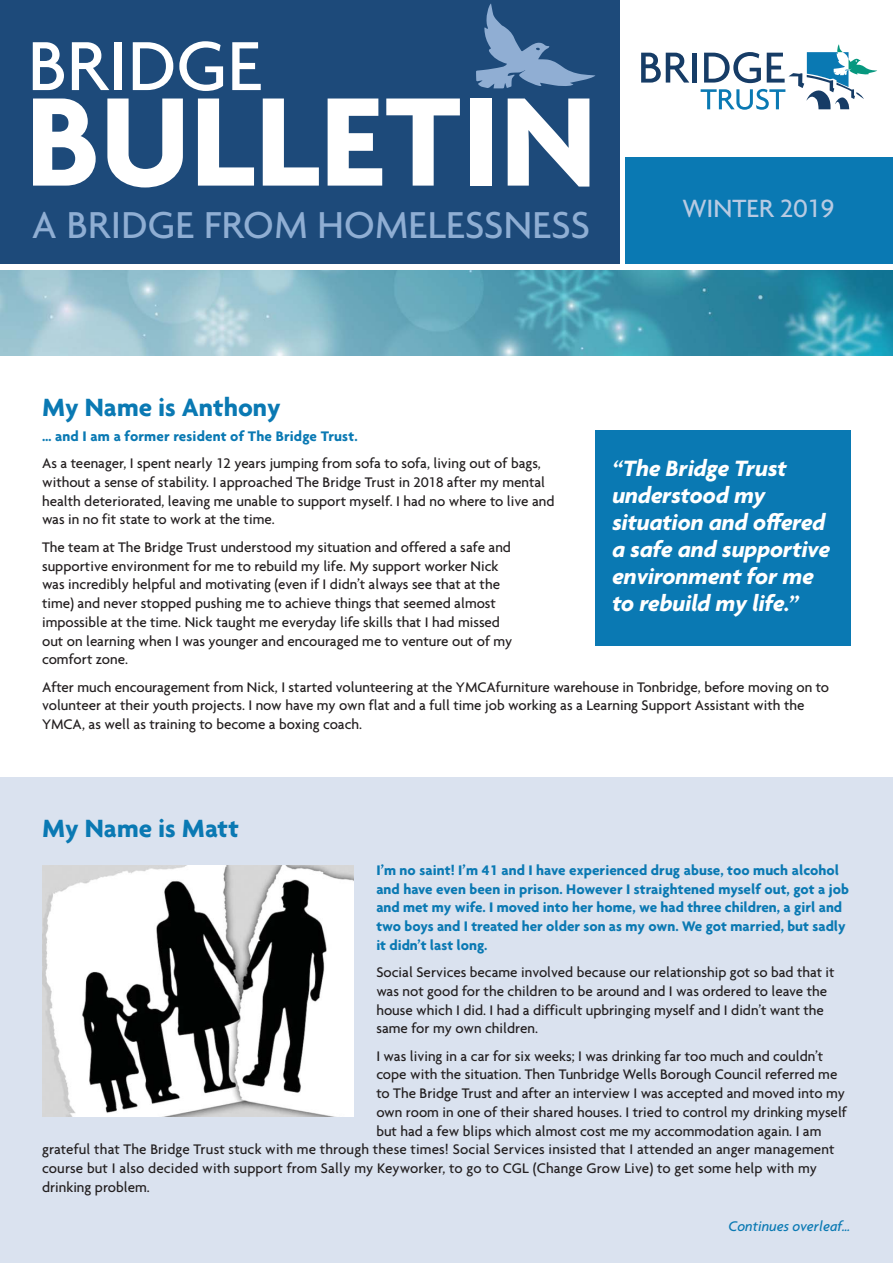
<style>
.page{position:relative;width:893px;height:1263px;background:#fff}
.page>*{position:absolute;margin:0;border:0;box-sizing:border-box;transform-origin:0 0}
.t1{font:700 136.5px "Agenda";color:#fff}
.t2{font:500 75px "Agenda";color:#fff}
.t3{font:500 40.5px "Agenda";letter-spacing:.005em;color:#8faed3}
.t4{font:700 27px "Agenda";color:#0a79b3}
.t5{font:500 27px "Agenda";color:#b8cae2}
.t6{font:italic 700 24px/27px "Agenda";color:#fff}
.t7{font:500 15px/18.8px "Agenda";color:#231f20}
.t8{font:700 15px/18.8px "Agenda";color:#0a79b3}
.t9{font:italic 500 15px "Agenda";color:#0a79b3}
</style>
<div class="page">
<div style="left:0;top:777px;width:893px;height:486px;background:#dae2ef"></div>
<img style="left:0;top:270px;width:893px;height:85px">
<div style="left:0;top:0;width:620px;height:264px;background:#1d4a7a"></div>
<svg style="left:476px;top:4px;width:119px;height:84px"></svg>
<div style="left:625px;top:157px;width:268px;height:107px;background:#0a79b3"></div>
<svg style="left:641px;top:53px;width:48px;height:30px"></svg>
<hr style="left:693px;top:53px;width:4px;height:30px;background:#163c66">
<svg style="left:701px;top:44px;width:176px;height:66px"></svg>
<div style="left:595px;top:430px;width:255px;height:216px;background:#0a79b3"></div>
<img style="left:42px;top:866px;width:312px;height:250px">
<h2 class="t2" style="left:28px;top:37px;width:236px">BRIDGE</h2>
<h1 class="t1" style="left:26px;top:89px;width:573px">BULLETIN</h1>
<h3 class="t3" style="left:32px;top:210px;width:560px">A BRIDGE FROM HOMELESSNESS</h3>
<h3 class="t5" style="left:682px;top:198px;width:153px">WINTER 2019</h3>
<h3 class="t4" style="left:42px;top:396px;width:240px">My Name is Anthony</h3>
<p class="t8" style="left:42px;top:428px;width:317px">… and I am a former resident of The Bridge Trust.</p>
<p class="t7" style="left:42px;top:455px;width:514px">As a teenager, I spent nearly 12 years jumping from sofa to sofa, living out of bags, without a sense of stability. I approached The Bridge Trust in 2018 after my mental health deteriorated, leaving me unable to support myself. I had no where to live and was in no fit state to work at the time.</p>
<p class="t7" style="left:42px;top:539px;width:472px">The team at The Bridge Trust understood my situation and offered a safe and supportive environment for me to rebuild my life. My support worker Nick was incredibly helpful and motivating (even if I didn’t always see that at the time) and never stopped pushing me to achieve things that seemed almost impossible at the time. Nick taught me everyday life skills that I had missed out on learning when I was younger and encouraged me to venture out of my comfort zone.</p>
<p class="t7" style="left:42px;top:678px;width:789px">After much encouragement from Nick, I started volunteering at the YMCAfurniture warehouse in Tonbridge, before moving on to volunteer at their youth projects. I now have my own flat and a full time job working as a Learning Support Assistant with the<br>YMCA, as well as training to become a boxing coach.</p>
<h3 class="t6" style="left:612px;top:456px;width:219px">“The Bridge Trust understood my situation and offered a safe and supportive environment for me to rebuild my life.”</h3>
<h3 class="t4" style="left:42px;top:818px;width:198px">My Name is Matt</h3>
<p class="t8" style="left:376px;top:862px;width:474px">I’m no saint! I’m 41 and I have experienced drug abuse, too much alcohol and have even been in prison. However I straightened myself out, got a job and met my wife. I moved into her home, we had three children, a girl and two boys and I treated her older son as my own. We got married, but sadly it didn’t last long.</p>
<p class="t7" style="left:376px;top:964px;width:460px">Social Services became involved because our relationship got so bad that it was not good for the children to be around and I was ordered to leave the house which I did. I had a difficult upbringing myself and I didn’t want the same for my own children.</p>
<p class="t7" style="left:376px;top:1048px;width:448px">I was living in a car for six weeks; I was drinking far too much and couldn’t</p>
<p class="t7" style="left:376px;top:1066px;width:463px">cope with the situation. Then Tunbridge Wells Borough Council referred me</p>
<p class="t7" style="left:376px;top:1085px;width:470px">to The Bridge Trust and after an interview I was accepted and moved into my</p>
<p class="t7" style="left:376px;top:1104px;width:472px">own room in one of their shared houses. I tried to control my drinking myself</p>
<p class="t7" style="left:376px;top:1123px;width:447px">but had a few blips which almost cost me my accommodation again. I am</p>
<p class="t7" style="left:42px;top:1141px;width:794px">grateful that The Bridge Trust stuck with me through these times! Social Services insisted that I attended an anger management</p>
<p class="t7" style="left:42px;top:1160px;width:776px">course but I also decided with support from Sally my Keyworker, to go to CGL (Change Grow Live) to get some help with my</p>
<p class="t7" style="left:42px;top:1179px;width:109px">drinking problem.</p>
<p class="t9" style="left:728px;top:1220px;width:123px">Continues overleaf…</p>
</div>
